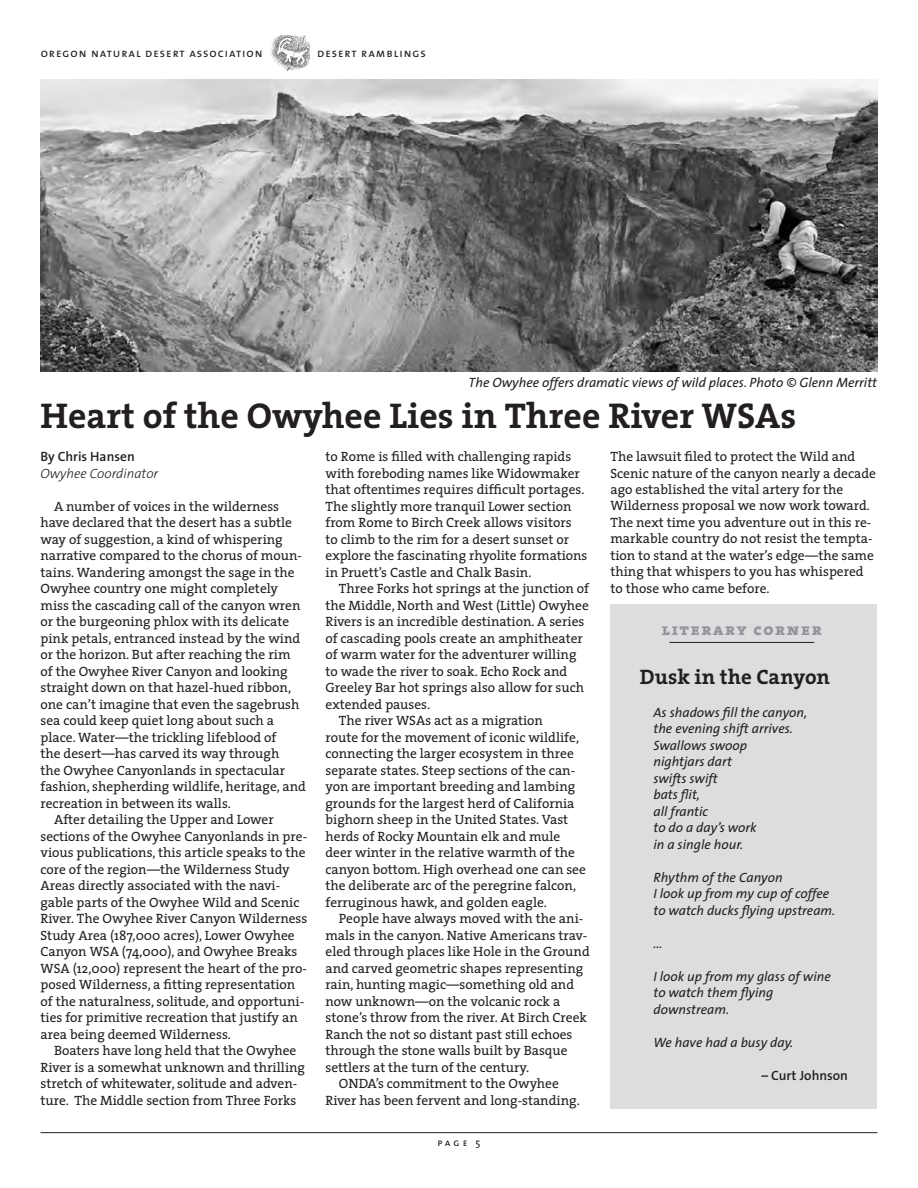
<style>
.page{position:relative;width:918px;height:1188px;background:#fff}
.page>*{position:absolute;margin:0;border:0;box-sizing:border-box;transform-origin:0 0}
.headline_24{font:700 36px "The Serif";color:#231f20}
.Headline_14{font:700 21px "The Serif";color:#231f20}
.new_text{font:16.5px "The Serif Extra Bold Caps";letter-spacing:.1em;color:#939598}
.new_text-2{font:13.5px/16.5px "The Serif";color:#231f20}
.t1{font:italic 13.5px/16.5px "The Sans";color:#231f20}
.byline{font:600 13.5px "The Sans";color:#231f20}
.byline_second_line{font:italic 300 13.5px "The Sans";color:#231f20}
.t2{font:12px "The Sans Caps";letter-spacing:.08em;color:#231f20}
.t3{font:10.5px "The Sans Caps";color:#231f20}
.s1{font-family:"The Sans"}
</style>
<div class="page">
<hr style="left:41px;top:1132px;width:836px;height:1px;background:#231f20">
<img style="left:270px;top:34px;width:40px;height:37px">
<div style="left:611px;top:604px;width:266px;height:504px;background:#dcdddf"></div>
<hr style="left:669px;top:642px;width:145px;height:1px;background:#231f20">
<img style="left:41px;top:80px;width:837px;height:291px">
<p class="t2" style="left:41px;top:43px;width:223px">oregon natural desert association</p>
<p class="t2" style="left:317px;top:43px;width:110px">desert ramblings</p>
<p class="t1" style="left:469px;top:374px;width:410px">The Owyhee offers dramatic views of wild places. Photo © Glenn Merritt</p>
<p class="headline_24" style="left:40px;top:386px;width:757px">Heart of the Owyhee Lies in Three River WSAs</p>
<p class="byline" style="left:41px;top:445px;width:96px">By Chris Hansen</p>
<p class="byline_second_line" style="left:41px;top:462px;width:119px">Owyhee Coordinator</p>
<p class="new_text-2" style="left:41px;top:498px;width:267px;text-indent:14px">A number of voices in the wilderness have declared that the desert has a subtle way of suggestion, a kind of whispering narrative compared to the chorus of moun&shy;tains. Wandering amongst the sage in the Owyhee country one might completely miss the cascading call of the canyon wren or the burgeoning phlox with its delicate pink petals, entranced instead by the wind or the horizon. But after reaching the rim of the Owyhee River Canyon and looking straight down on that hazel-hued ribbon, one can’t imagine that even the sagebrush sea could keep quiet long about such a place. Water—the trickling lifeblood of<br>the desert—has carved its way through<br>the Owyhee Canyonlands in spectacular fashion, shepherding wildlife, heritage, and recreation in between its walls.</p>
<p class="new_text-2" style="left:41px;top:811px;width:268px;text-indent:14px">After detailing the Upper and Lower sections of the Owyhee Canyonlands in pre&shy;vious publications, this article speaks to the core of the region—the Wilderness Study Areas directly associated with the navi&shy;gable parts of the Owyhee Wild and Scenic River. The Owyhee River Canyon Wilderness Study Area (187,000 acres), Lower Owyhee Canyon WSA (74,000), and Owyhee Breaks WSA (12,000) represent the heart of the pro&shy;posed Wilderness, a fitting representation of the naturalness, solitude, and opportuni&shy;ties for primitive recreation that justify an area being deemed Wilderness.</p>
<p class="new_text-2" style="left:41px;top:1042px;width:266px;text-indent:14px">Boaters have long held that the Owyhee River is a somewhat unknown and thrilling stretch of whitewater, solitude and adven&shy;ture. The Middle section from Three Forks</p>
<p class="new_text-2" style="left:325px;top:448px;width:264px">to Rome is filled with challenging rapids with foreboding names like Widowmaker that oftentimes requires difficult portages.<br>The slightly more tranquil Lower section from Rome to Birch Creek allows visitors<br>to climb to the rim for a desert sunset or explore the fascinating rhyolite formations in Pruett’s Castle and Chalk Basin.</p>
<p class="new_text-2" style="left:325px;top:580px;width:265px;text-indent:14px">Three Forks hot springs at the junction of the Middle, North and West (Little) Owyhee Rivers is an incredible destination. A series of cascading pools create an amphitheater of warm water for the adventurer willing to wade the river to soak. Echo Rock and Greeley Bar hot springs also allow for such extended pauses.</p>
<p class="new_text-2" style="left:325px;top:712px;width:262px;text-indent:14px">The river WSAs act as a migration<br>route for the movement of iconic wildlife, connecting the larger ecosystem in three separate states. Steep sections of the can&shy;yon are important breeding and lambing grounds for the largest herd of California bighorn sheep in the United States. Vast herds of Rocky Mountain elk and mule deer winter in the relative warmth of the canyon bottom. High overhead one can see the deliberate arc of the peregrine falcon, ferruginous hawk, and golden eagle.</p>
<p class="new_text-2" style="left:325px;top:910px;width:266px;text-indent:14px">People have always moved with the ani&shy;mals in the canyon. Native Americans trav&shy;eled through places like Hole in the Ground and carved geometric shapes representing rain, hunting magic—something old and now unknown—on the volcanic rock a stone’s throw from the river. At Birch Creek Ranch the not so distant past still echoes through the stone walls built by Basque settlers at the turn of the century.</p>
<p class="new_text-2" style="left:325px;top:1075px;width:256px;text-align:center">ONDA’s commitment to the Owyhee<br>River has been fervent and long-standing.</p>
<p class="t3" style="left:437px;top:1134px;width:45px">page <span class="s1">5</span></p>
<p class="new_text-2" style="left:610px;top:448px;width:267px">The lawsuit filed to protect the Wild and Scenic nature of the canyon nearly a decade ago established the vital artery for the Wilderness proposal we now work toward.<br>The next time you adventure out in this re&shy;markable country do not resist the tempta&shy;tion to stand at the water’s edge—the same thing that whispers to you has whispered to those who came before.</p>
<p class="new_text" style="left:662px;top:615px;width:162px">literary corner</p>
<p class="Headline_14" style="left:640px;top:659px;width:192px">Dusk in the Canyon</p>
<p class="t1" style="left:653px;top:704px;width:155px">As shadows fill the canyon,</p>
<p class="t1" style="left:653px;top:720px;width:141px">the evening shift arrives.</p>
<p class="t1" style="left:653px;top:737px;width:95px">Swallows swoop</p>
<p class="t1" style="left:653px;top:753px;width:80px">nightjars dart</p>
<p class="t1" style="left:653px;top:770px;width:66px">swifts swift</p>
<p class="t1" style="left:653px;top:786px;width:48px">bats flit,</p>
<p class="t1" style="left:653px;top:803px;width:56px">all frantic</p>
<p class="t1" style="left:653px;top:819px;width:105px">to do a day’s work</p>
<p class="t1" style="left:653px;top:836px;width:91px">in a single hour.</p>
<p class="t1" style="left:653px;top:869px;width:131px">Rhythm of the Canyon</p>
<p class="t1" style="left:653px;top:885px;width:177px">I look up from my cup of coffee</p>
<p class="t1" style="left:653px;top:902px;width:183px">to watch ducks flying upstream.</p>
<p class="t1" style="left:653px;top:935px;width:11px">…</p>
<p class="t1" style="left:653px;top:968px;width:179px">I look up from my glass of wine</p>
<p class="t1" style="left:653px;top:984px;width:121px">to watch them flying downstream.</p>
<p class="t1" style="left:653px;top:1034px;width:141px">We have had a busy day.</p>
<p class="byline" style="left:761px;top:1064px;width:88px">– Curt Johnson</p>
</div>
